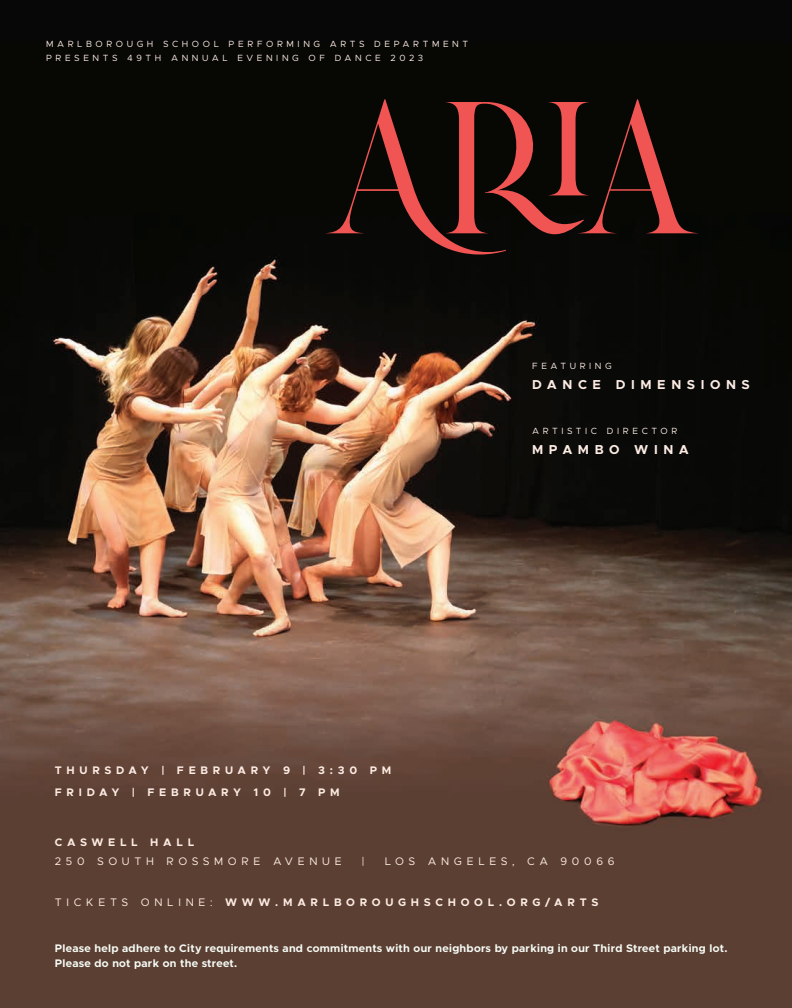
<style>
.page{position:relative;width:792px;height:1008px;background:#fff}
.page>*{position:absolute;margin:0;border:0;box-sizing:border-box;transform-origin:0 0}
.t1{font:700 13px "Metropolis";letter-spacing:.43em;color:#fdece4}
.t2{font:700 11px/15px "Metropolis";letter-spacing:.03em;color:#f6fbf6}
.t3{font:700 11px/22px "Metropolis";letter-spacing:.43em;color:#fdece4}
.t4{font:11px "Metropolis";letter-spacing:.43em;color:#fdece4}
.t5{font:9px/14px "Metropolis";letter-spacing:.4em;color:#fdece4}
.s1{font-weight:400}
</style>
<div class="page">
<div style="left:0;top:0;width:792px;height:45px;background:#060706"></div>
<img style="left:0;top:45px;width:792px;height:963px">
<svg style="left:325px;top:99px;width:374px;height:156px;background:#331513"></svg>
<p class="t5" style="left:46px;top:37px;width:424px">MARLBOROUGH SCHOOL PERFORMING ARTS DEPARTMENT<br>PRESENTS 49TH ANNUAL EVENING OF DANCE 2023</p>
<p class="t5" style="left:532px;top:359px;width:81px">FEATURING</p>
<p class="t1" style="left:532px;top:376px;width:219px">DANCE DIMENSIONS</p>
<p class="t5" style="left:532px;top:424px;width:147px">ARTISTIC DIRECTOR</p>
<p class="t1" style="left:532px;top:441px;width:158px">MPAMBO WINA</p>
<p class="t3" style="left:55px;top:759px;width:338px">THURSDAY | FEBRUARY 9 | 3:30 PM<br>FRIDAY | FEBRUARY 10 | 7 PM</p>
<p class="t3" style="left:55px;top:831px;width:141px">CASWELL HALL</p>
<p class="t4" style="left:55px;top:855px;width:288px">250 SOUTH ROSSMORE AVENUE</p>
<p class="t4" style="left:362px;top:855px;width:4px">|</p>
<p class="t4" style="left:385px;top:855px;width:231px">LOS ANGELES, CA 90066</p>
<p class="t3" style="left:55px;top:891px;width:545px"><span class="s1">TICKETS ONLINE:</span> WWW.MARLBOROUGHSCHOOL.ORG/ARTS</p>
<p class="t2" style="left:55px;top:940px;width:674px">Please help adhere to City requirements and commitments with our neighbors by parking in our Third Street parking lot.<br>Please do not park on the street.</p>
</div>
